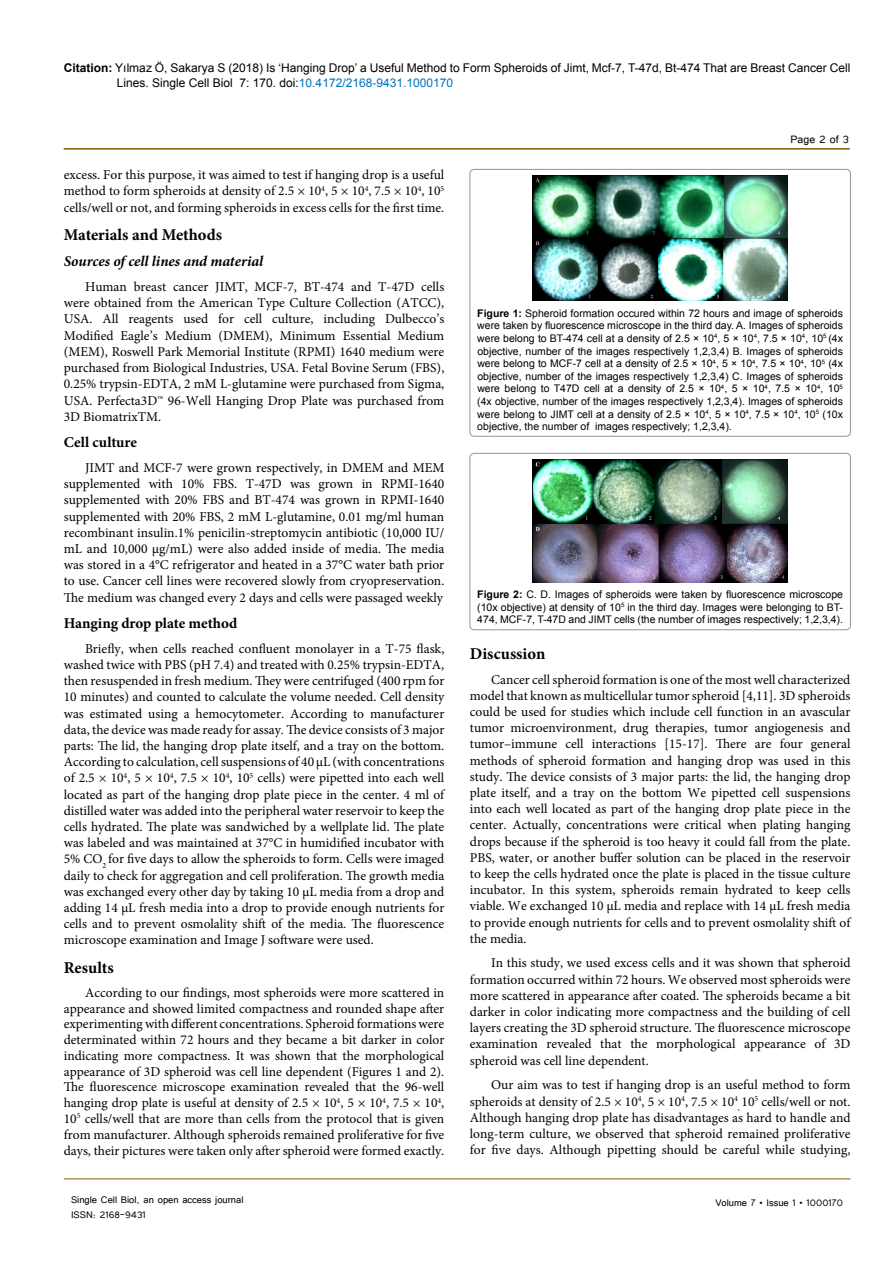
<style>
.page{position:relative;width:893px;height:1263px;background:#fff}
.page>*{position:absolute;margin:0;border:0;box-sizing:border-box;transform-origin:0 0}
.t1{font:700 16.5px "Minion Pro";color:#000}
.t2{font:700 15px "Minion Pro";color:#000}
.t3{font:italic 700 15px "Minion Pro";letter-spacing:-.005em;color:#000}
.t4{font:13.5px/16.2px "Minion Pro";color:#000;text-align:justify}
.t5{font:13.5px "Tunga";color:#000}
.t6{font:12px/14.4px "Arial";color:#000}
.t7{font:12px "Tunga";color:#000}
.t8{font:10.5px/12.6px "Arial";color:#000;text-align:justify}
.s1{font-weight:700}
.s2{color:#0072bc}
</style>
<div class="page">
<hr style="left:64px;top:148px;width:786px;height:2px;background:#7f5d00">
<hr style="left:64px;top:1179px;width:786px;height:1px;background:#7f5d00">
<img style="left:533px;top:175px;width:254px;height:126px">
<div style="left:470px;top:169px;width:380px;height:267px;border:1px solid #939598;border-radius:4px"></div>
<div style="left:470px;top:453px;width:380px;height:177px;border:1px solid #939598;border-radius:4px"></div>
<img style="left:533px;top:460px;width:254px;height:122px">
<p class="t6" style="left:117px;top:61px;width:735px;text-indent:-53px"><span class="s1">Citation:</span> Yılmaz Ö, Sakarya S (2018) Is ‘Hanging Drop’ a Useful Method to Form Spheroids of Jimt, Mcf-7, T-47d, Bt-474 That are Breast Cancer Cell<br>Lines. Single Cell Biol 7: 170. doi:<span class="s2">10.4172/2168-9431.1000170</span></p>
<p class="t4" style="left:64px;top:167px;width:382px">excess. For this purpose, it was aimed to test if hanging drop is a useful method to form spheroids at density of 2.5 × 10<sup>4</sup>, 5 × 10<sup>4</sup>, 7.5 × 10<sup>4</sup>, 10<sup>5 </sup>cells/well or not, and forming spheroids in excess cells for the first time.</p>
<p class="t1" style="left:64px;top:223px;width:160px">Materials and Methods</p>
<p class="t3" style="left:64px;top:251px;width:201px">Sources of cell lines and material</p>
<p class="t4" style="left:64px;top:279px;width:382px;text-indent:21px">Human breast cancer JIMT, MCF-7, BT-474 and T-47D cells were obtained from the American Type Culture Collection (ATCC), USA. All reagents used for cell culture, including Dulbecco’s Modified Eagle’s Medium (DMEM), Minimum Essential Medium (MEM), Roswell Park Memorial Institute (RPMI) 1640 medium were purchased from Biological Industries, USA. Fetal Bovine Serum (FBS), 0.25% trypsin-EDTA, 2 mM L-glutamine were purchased from Sigma, USA. Perfecta3D™ 96-Well Hanging Drop Plate was purchased from 3D BiomatrixTM.</p>
<p class="t2" style="left:64px;top:432px;width:75px">Cell culture</p>
<p class="t4" style="left:64px;top:460px;width:382px;text-indent:21px">JIMT and MCF-7 were grown respectively, in DMEM and MEM supplemented with 10% FBS. T-47D was grown in RPMI-1640 supplemented with 20% FBS and BT-474 was grown in RPMI-1640 supplemented with 20% FBS, 2 mM L-glutamine, 0.01 mg/ml human recombinant insulin.1% penicilin-streptomycin antibiotic (10,000 IU/ mL and 10,000 μg/mL) were also added inside of media. The media was stored in a 4°C refrigerator and heated in a 37°C water bath prior to use. Cancer cell lines were recovered slowly from cryopreservation.<br>The medium was changed every 2 days and cells were passaged weekly</p>
<p class="t2" style="left:64px;top:613px;width:175px">Hanging drop plate method</p>
<p class="t4" style="left:64px;top:640px;width:382px;text-indent:21px">Briefly, when cells reached confluent monolayer in a T-75 flask, washed twice with PBS (pH 7.4) and treated with 0.25% trypsin-EDTA, then resuspended in fresh medium. They were centrifuged (400 rpm for 10 minutes) and counted to calculate the volume needed. Cell density was estimated using a hemocytometer. According to manufacturer data, the device was made ready for assay. The device consists of 3 major parts: The lid, the hanging drop plate itself, and a tray on the bottom.<br>According to calculation, cell suspensions of 40 μL (with concentrations of 2.5 × 10<sup>4</sup>, 5 × 10<sup>4</sup>, 7.5 × 10<sup>4</sup>, 10<sup>5</sup> cells) were pipetted into each well located as part of the hanging drop plate piece in the center. 4 ml of distilled water was added into the peripheral water reservoir to keep the cells hydrated. The plate was sandwiched by a wellplate lid. The plate was labeled and was maintained at 37°C in humidified incubator with 5% CO<sub>2</sub> for five days to allow the spheroids to form. Cells were imaged daily to check for aggregation and cell proliferation. The growth media was exchanged every other day by taking 10 μL media from a drop and adding 14 μL fresh media into a drop to provide enough nutrients for cells and to prevent osmolality shift of the media. The fluorescence microscope examination and Image J software were used.</p>
<p class="t1" style="left:64px;top:956px;width:51px">Results</p>
<p class="t4" style="left:64px;top:985px;width:382px;line-height:15.8px;text-indent:21px">According to our findings, most spheroids were more scattered in appearance and showed limited compactness and rounded shape after experimenting with different concentrations. Spheroid formations were determinated within 72 hours and they became a bit darker in color indicating more compactness. It was shown that the morphological appearance of 3D spheroid was cell line dependent (Figures 1 and 2).<br>The fluorescence microscope examination revealed that the 96-well hanging drop plate is useful at density of 2.5 × 10<sup>4</sup>, 5 × 10<sup>4</sup>, 7.5 × 10<sup>4</sup>, 10<sup>5</sup> cells/well that are more than cells from the protocol that is given from manufacturer. Although spheroids remained proliferative for five days, their pictures were taken only after spheroid were formed exactly.</p>
<p class="t5" style="left:791px;top:131px;width:60px">Page 2 of 3</p>
<p class="t8" style="left:477px;top:307px;width:367px"><span class="s1">Figure 1:</span> Spheroid formation occured within 72 hours and image of spheroids were taken by fluorescence microscope in the third day. A. Images of spheroids were belong to BT-474 cell at a density of 2.5 × 10<sup>4</sup>, 5 × 10<sup>4</sup>, 7.5 × 10<sup>4</sup>, 10<sup>5</sup> (4x objective, number of the images respectively 1,2,3,4) B. Images of spheroids were belong to MCF-7 cell at a density of 2.5 × 10<sup>4</sup>, 5 × 10<sup>4</sup>, 7.5 × 10<sup>4</sup>, 10<sup>5</sup> (4x objective, number of the images respectively 1,2,3,4) C. Images of spheroids were belong to T47D cell at a density of 2.5 × 10<sup>4</sup>, 5 × 10<sup>4</sup>, 7.5 × 10<sup>4</sup>, 10<sup>5 </sup>(4x objective, number of the images respectively 1,2,3,4). Images of spheroids were belong to JIMT cell at a density of 2.5 × 10<sup>4</sup>, 5 × 10<sup>4</sup>, 7.5 × 10<sup>4</sup>, 10<sup>5</sup> (10x objective, the number of images respectively; 1,2,3,4).</p>
<p class="t8" style="left:477px;top:589px;width:367px"><span class="s1">Figure 2:</span> C. D. Images of spheroids were taken by fluorescence microscope (10x objective) at density of 10<sup>5</sup> in the third day. Images were belonging to BT-474, MCF-7, T-47D and JIMT cells (the number of images respectively; 1,2,3,4).</p>
<p class="t1" style="left:470px;top:642px;width:77px">Discussion</p>
<p class="t4" style="left:470px;top:671px;width:382px;text-indent:21px">Cancer cell spheroid formation is one of the most well characterized model that known as multicellular tumor spheroid [4,11]. 3D spheroids could be used for studies which include cell function in an avascular tumor microenvironment, drug therapies, tumor angiogenesis and tumor–immune cell interactions [15-17]. There are four general methods of spheroid formation and hanging drop was used in this study. The device consists of 3 major parts: the lid, the hanging drop plate itself, and a tray on the bottom We pipetted cell suspensions into each well located as part of the hanging drop plate piece in the center. Actually, concentrations were critical when plating hanging drops because if the spheroid is too heavy it could fall from the plate.<br>PBS, water, or another buffer solution can be placed in the reservoir to keep the cells hydrated once the plate is placed in the tissue culture incubator. In this system, spheroids remain hydrated to keep cells viable. We exchanged 10 μL media and replace with 14 μL fresh media to provide enough nutrients for cells and to prevent osmolality shift of the media.</p>
<p class="t4" style="left:470px;top:955px;width:382px;text-indent:21px">In this study, we used excess cells and it was shown that spheroid formation occurred within 72 hours. We observed most spheroids were more scattered in appearance after coated. The spheroids became a bit darker in color indicating more compactness and the building of cell layers creating the 3D spheroid structure. The fluorescence microscope examination revealed that the morphological appearance of 3D spheroid was cell line dependent.</p>
<p class="t4" style="left:470px;top:1077px;width:382px;text-indent:21px">Our aim was to test if hanging drop is an useful method to form spheroids at density of 2.5 × 10<sup>4</sup>, 5 × 10<sup>4</sup>, 7.5 × 10<sup>4</sup><sub>,</sub> 10<sup>5</sup> cells/well or not.<br>Although hanging drop plate has disadvantages as hard to handle and long-term culture, we observed that spheroid remained proliferative for five days. Although pipetting should be careful while studying,</p>
<p class="t7" style="left:71px;top:1192px;width:174px">Single Cell Biol, an open access journal</p>
<p class="t7" style="left:715px;top:1195px;width:129px">Volume 7 • Issue 1 • 1000170</p>
<p class="t7" style="left:71px;top:1206px;width:76px">ISSN: 2168-9431</p>
</div>
